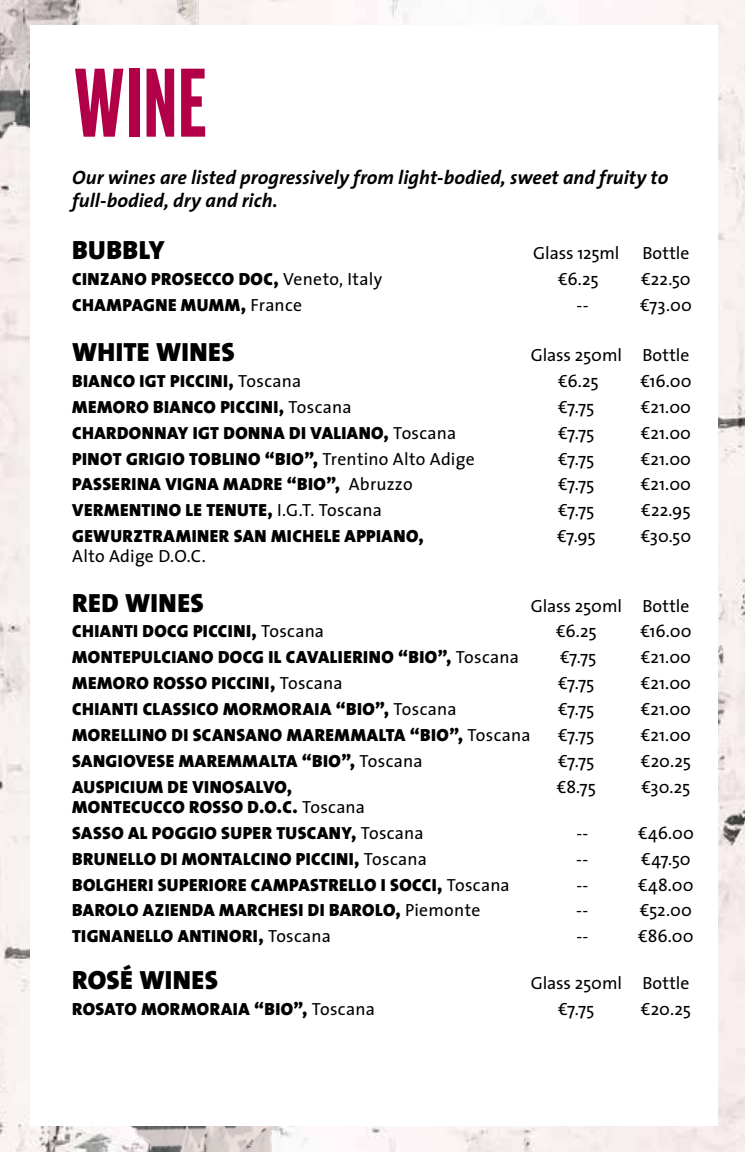
<style>
.page{position:relative;width:745px;height:1152px;background:#fff}
.page>*{position:absolute;margin:0;border:0;box-sizing:border-box;transform-origin:0 0}
.t1{font:500 91.38px "Druk";color:#b10048}
.t2{font:26.5px "The Sans Black Caps";letter-spacing:.02em;color:#000}
.t3{font:italic 700 19.5px/23.4px "The Sans";color:#000}
.t4{font:17.62px/26px "The Sans Black Caps";letter-spacing:.025em;color:#000}
.t5{font:17.62px "The Sans";color:#000}
.s1{font-family:"The Sans"}
</style>
<div class="page">
<img style="left:0;top:0;width:744px;height:1152px">
<img style="left:28px;top:855px;width:394px;height:297px">
<img style="left:0;top:0;width:224px;height:237px">
<div style="left:30px;top:26px;width:687px;height:1100px;background:#fff"></div>
<p class="t1" style="left:75px;top:40px;width:132px">WINE</p>
<p class="t3" style="left:72px;top:165px;width:597px">Our wines are listed progressively from light-bodied, sweet and fruity to full-bodied, dry and rich.</p>
<p class="t2" style="left:72px;top:227px;width:94px">BUBBLY</p>
<p class="t5" style="left:533px;top:238px;width:88px">Glass 125ml</p>
<p class="t5" style="left:642px;top:238px;width:49px">Bottle</p>
<p class="t4" style="left:72px;top:266px;width:311px">CINZANO PROSECCO DOC, <span class="s1">Veneto, Italy</span></p>
<p class="t5" style="left:558px;top:264px;width:42px">€6.25</p>
<p class="t5" style="left:640px;top:264px;width:51px">€22.50</p>
<p class="t4" style="left:72px;top:292px;width:231px">CHAMPAGNE MUMM, <span class="s1">France</span></p>
<p class="t5" style="left:576px;top:290px;width:14px">--</p>
<p class="t5" style="left:639px;top:290px;width:53px">€73.00</p>
<p class="t2" style="left:72px;top:329px;width:164px">WHITE WINES</p>
<p class="t5" style="left:530px;top:340px;width:160px">Glass 250ml Bottle</p>
<p class="t4" style="left:72px;top:367px;width:230px">BIANCO IGT PICCINI, <span class="s1">Toscana</span></p>
<p class="t5" style="left:558px;top:366px;width:42px">€6.25</p>
<p class="t5" style="left:640px;top:366px;width:53px">€16.00</p>
<p class="t4" style="left:72px;top:393px;width:281px">MEMORO BIANCO PICCINI, <span class="s1">Toscana</span></p>
<p class="t5" style="left:558px;top:392px;width:38px">€7.75</p>
<p class="t5" style="left:640px;top:392px;width:52px">€21.00</p>
<p class="t4" style="left:72px;top:419px;width:385px">CHARDONNAY IGT DONNA DI VALIANO, <span class="s1">Toscana</span></p>
<p class="t5" style="left:558px;top:418px;width:38px">€7.75</p>
<p class="t5" style="left:640px;top:418px;width:52px">€21.00</p>
<p class="t4" style="left:72px;top:445px;width:404px">PINOT GRIGIO TOBLINO “BIO”, <span class="s1">Trentino Alto Adige</span></p>
<p class="t5" style="left:558px;top:444px;width:38px">€7.75</p>
<p class="t5" style="left:640px;top:444px;width:52px">€21.00</p>
<p class="t4" style="left:72px;top:471px;width:342px">PASSERINA VIGNA MADRE “BIO”, <span class="s1">Abruzzo</span></p>
<p class="t5" style="left:558px;top:470px;width:38px">€7.75</p>
<p class="t5" style="left:640px;top:470px;width:52px">€21.00</p>
<p class="t4" style="left:72px;top:497px;width:311px">VERMENTINO LE TENUTE, <span class="s1">I.G.T. Toscana</span></p>
<p class="t5" style="left:558px;top:496px;width:38px">€7.75</p>
<p class="t5" style="left:641px;top:496px;width:51px">€22.95</p>
<p class="t4" style="left:72px;top:523px;width:353px">GEWURZTRAMINER SAN MICHELE APPIANO,</p>
<p class="t5" style="left:556px;top:522px;width:40px">€7.95</p>
<p class="t5" style="left:640px;top:522px;width:52px">€30.50</p>
<p class="t5" style="left:72px;top:541px;width:135px">Alto Adige D.O.C.</p>
<p class="t2" style="left:72px;top:580px;width:133px">RED WINES</p>
<p class="t5" style="left:530px;top:591px;width:160px">Glass 250ml Bottle</p>
<p class="t4" style="left:72px;top:618px;width:253px">CHIANTI DOCG PICCINI, <span class="s1">Toscana</span></p>
<p class="t5" style="left:555px;top:617px;width:42px">€6.25</p>
<p class="t5" style="left:640px;top:617px;width:53px">€16.00</p>
<p class="t4" style="left:72px;top:644px;width:448px">MONTEPULCIANO DOCG IL CAVALIERINO “BIO”, <span class="s1">Toscana</span></p>
<p class="t5" style="left:559px;top:643px;width:38px">€7.75</p>
<p class="t5" style="left:640px;top:643px;width:52px">€21.00</p>
<p class="t4" style="left:72px;top:670px;width:272px">MEMORO ROSSO PICCINI, <span class="s1">Toscana</span></p>
<p class="t5" style="left:558px;top:669px;width:38px">€7.75</p>
<p class="t5" style="left:640px;top:669px;width:52px">€21.00</p>
<p class="t4" style="left:72px;top:696px;width:385px">CHIANTI CLASSICO MORMORAIA “BIO”, <span class="s1">Toscana</span></p>
<p class="t5" style="left:558px;top:694px;width:38px">€7.75</p>
<p class="t5" style="left:640px;top:694px;width:52px">€21.00</p>
<p class="t4" style="left:72px;top:722px;width:459px">MORELLINO DI SCANSANO MAREMMALTA “BIO”, <span class="s1">Toscana</span></p>
<p class="t5" style="left:558px;top:720px;width:38px">€7.75</p>
<p class="t5" style="left:640px;top:720px;width:52px">€21.00</p>
<p class="t4" style="left:72px;top:748px;width:352px">SANGIOVESE MAREMMALTA “BIO”, <span class="s1">Toscana</span></p>
<p class="t5" style="left:558px;top:746px;width:38px">€7.75</p>
<p class="t5" style="left:640px;top:746px;width:51px">€20.25</p>
<p class="t4" style="left:72px;top:774px;width:221px">AUSPICIUM DE VINOSALVO,</p>
<p class="t5" style="left:556px;top:772px;width:41px">€8.75</p>
<p class="t5" style="left:641px;top:772px;width:50px">€30.25</p>
<p class="t4" style="left:72px;top:793px;width:353px">MONTECUCCO ROSSO D.O.C. <span class="s1">Toscana<br></span>SASSO AL POGGIO SUPER TUSCANY, <span class="s1">Toscana</span></p>
<p class="t5" style="left:576px;top:818px;width:14px">--</p>
<p class="t5" style="left:637px;top:818px;width:57px">€46.00</p>
<p class="t4" style="left:72px;top:845px;width:356px">BRUNELLO DI MONTALCINO PICCINI, <span class="s1">Toscana</span></p>
<p class="t5" style="left:575px;top:844px;width:14px">--</p>
<p class="t5" style="left:641px;top:844px;width:51px">€47.50</p>
<p class="t4" style="left:72px;top:871px;width:439px">BOLGHERI SUPERIORE CAMPASTRELLO I SOCCI, <span class="s1">Toscana</span></p>
<p class="t5" style="left:576px;top:870px;width:14px">--</p>
<p class="t5" style="left:637px;top:870px;width:57px">€48.00</p>
<p class="t4" style="left:72px;top:897px;width:409px">BAROLO AZIENDA MARCHESI DI BAROLO, <span class="s1">Piemonte</span></p>
<p class="t5" style="left:576px;top:896px;width:14px">--</p>
<p class="t5" style="left:639px;top:896px;width:53px">€52.00</p>
<p class="t4" style="left:72px;top:923px;width:260px">TIGNANELLO ANTINORI, <span class="s1">Toscana</span></p>
<p class="t5" style="left:576px;top:921px;width:14px">--</p>
<p class="t5" style="left:637px;top:921px;width:57px">€86.00</p>
<p class="t2" style="left:72px;top:957px;width:147px">ROSÉ WINES</p>
<p class="t5" style="left:530px;top:968px;width:160px">Glass 250ml Bottle</p>
<p class="t4" style="left:72px;top:995px;width:304px">ROSATO MORMORAIA “BIO”, <span class="s1">Toscana</span></p>
<p class="t5" style="left:558px;top:994px;width:38px">€7.75</p>
<p class="t5" style="left:640px;top:994px;width:51px">€20.25</p>
</div>
